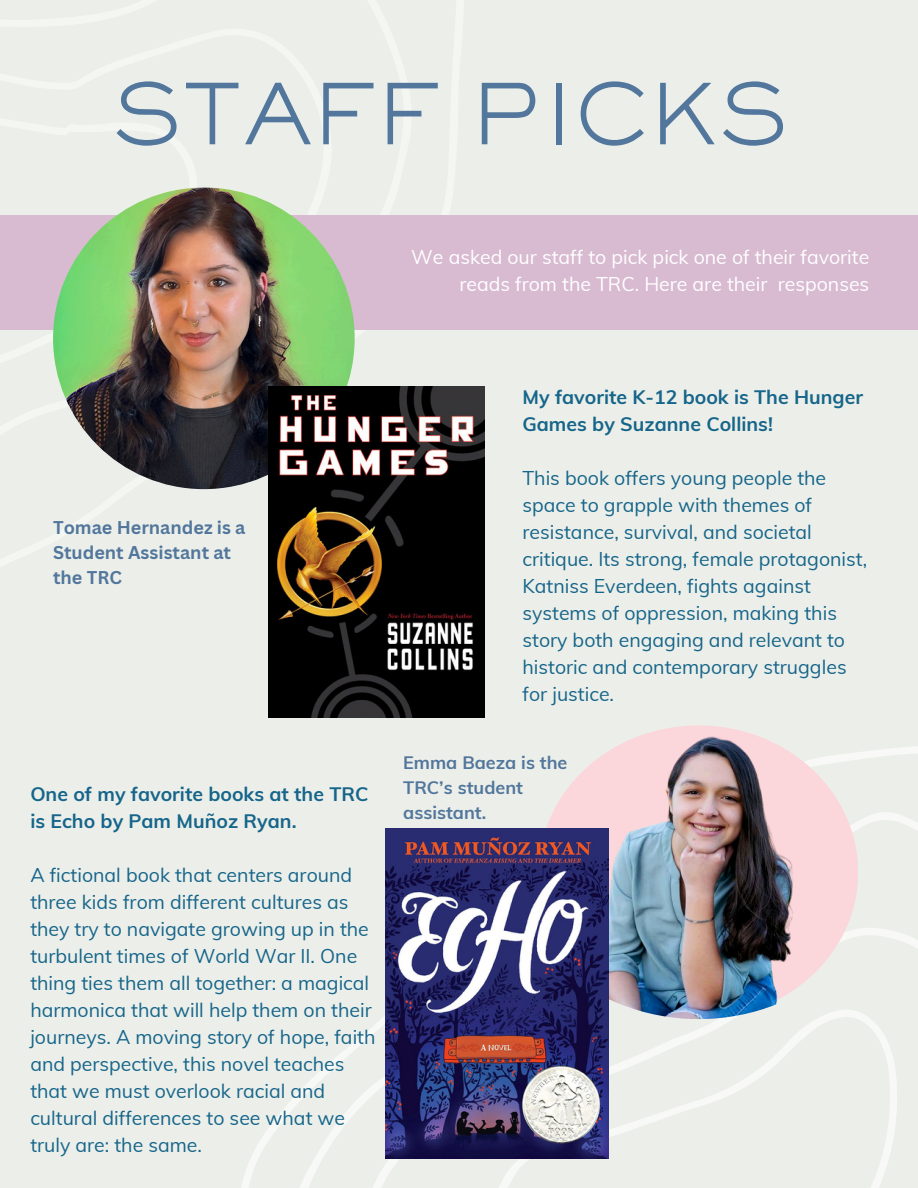
<style>
.page{position:relative;width:918px;height:1188px;background:#ecefe9}
.page>*{position:absolute;margin:0;border:0;box-sizing:border-box;transform-origin:0 0}
.t1{font:300 82.5px "Sackers Gothic Std";color:#52769c}
.t2{font:19.5px/27px "Muli";color:#16658a}
.t3{font:700 19.5px/27px "Muli";color:#16658a}
.t4{font:19.5px/27px "Muli";color:#fff;text-align:right}
.t5{font:700 18px/24.8px "Canva Sans";color:#52769c}
.t6{font:700 18px/24.8px "Muli";color:#52769c}
</style>
<div class="page">
<div style="left:0;top:215px;width:918px;height:114px;background:#d8bad1"></div>
<img style="left:53px;top:188px;width:302px;height:301px">
<img style="left:268px;top:387px;width:216px;height:320px">
<svg style="left:241px;top:707px;width:677px;height:481px"></svg>
<img style="left:497px;top:707px;width:403px;height:312px">
<img style="left:386px;top:829px;width:222px;height:329px">
<h1 class="t1" style="left:112px;top:82px;width:677px">STAFF PICKS</h1>
<p class="t4" style="left:411px;top:244px;width:460px">We asked our staff to pick pick one of their favorite reads from the TRC. Here are their responses</p>
<p class="t5" style="left:53px;top:515px;width:194px">Tomae Hernandez is a<br>Student Assistant at the TRC</p>
<p class="t3" style="left:30px;top:780px;width:340px">One of my favorite books at the TRC is Echo by Pam Muñoz Ryan.</p>
<p class="t2" style="left:30px;top:861px;width:347px">A fictional book that centers around three kids from different cultures as they try to navigate growing up in the turbulent times of World War II. One thing ties them all together: a magical harmonica that will help them on their journeys. A moving story of hope, faith and perspective, this novel teaches that we must overlook racial and cultural differences to see what we truly are: the same.</p>
<p class="t3" style="left:523px;top:383px;width:342px">My favorite K-12 book is The Hunger<br>Games by Suzanne Collins!</p>
<p class="t2" style="left:523px;top:464px;width:346px">This book offers young people the space to grapple with themes of resistance, survival, and societal critique. Its strong, female protagonist, Katniss Everdeen, fights against systems of oppression, making this story both engaging and relevant to historic and contemporary struggles for justice.</p>
<p class="t6" style="left:403px;top:750px;width:166px">Emma Baeza is the<br>TRC’s student assistant.</p>
</div>
